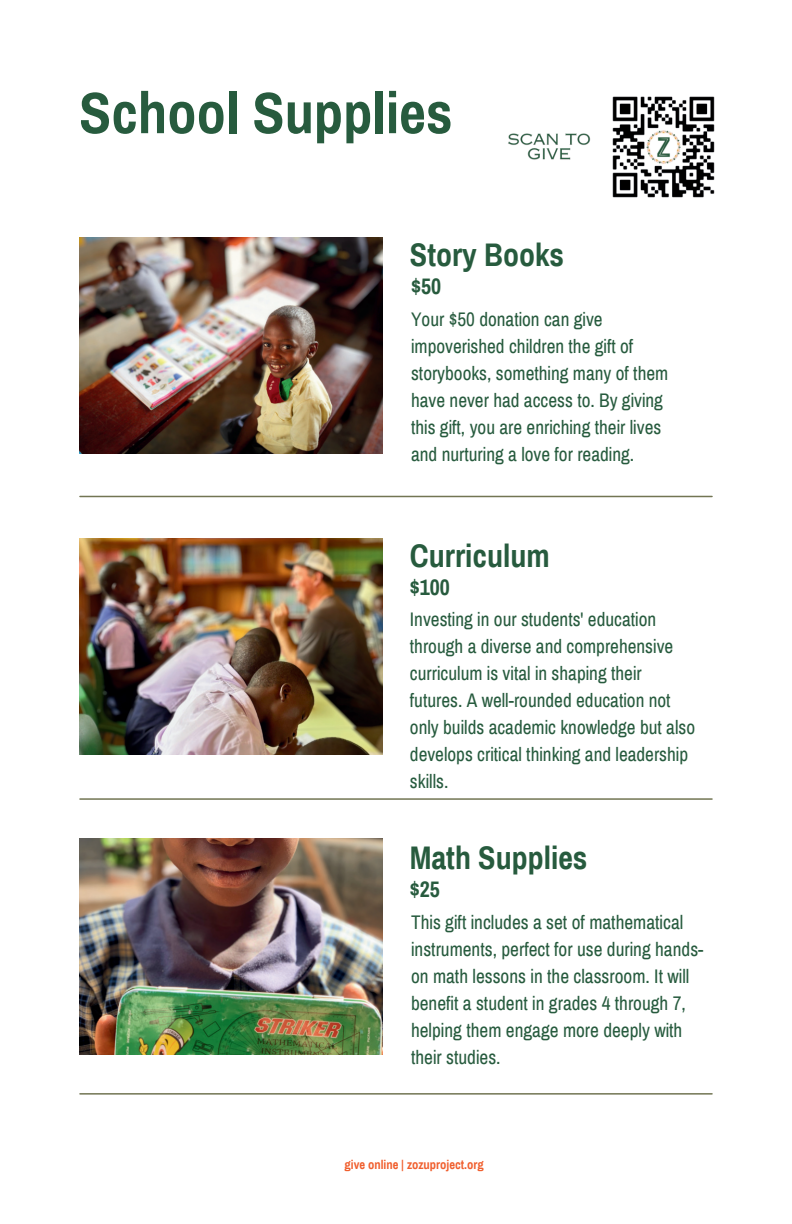
<style>
.page{position:relative;width:792px;height:1224px;background:#fff}
.page>*{position:absolute;margin:0;border:0;box-sizing:border-box;transform-origin:0 0}
.t1{font:700 58.6px "Archivo Narrow";color:#275b3e}
.t2{font:700 32px "Archivo Narrow";color:#275b3e}
.t3{font:700 22px "Archivo Narrow";color:#275b3e}
.t4{font:19.2px/27px "Archivo Narrow";color:#275b3e}
.t5{font:700 12.6px "Archivo Narrow";color:#f05f2e}
</style>
<div class="page">
<hr style="left:80px;top:1093px;width:632px;height:2px;background:#727553">
<hr style="left:80px;top:496px;width:632px;height:1px;background:#727553">
<hr style="left:80px;top:798px;width:632px;height:2px;background:#727553">
<img style="left:79px;top:538px;width:303px;height:216px">
<img style="left:79px;top:838px;width:303px;height:216px">
<img style="left:79px;top:237px;width:303px;height:216px">
<img style="left:508px;top:133px;width:83px;height:27px">
<img style="left:612px;top:96px;width:103px;height:102px">
<h1 class="t1" style="left:79px;top:77px;width:375px">School Supplies</h1>
<h2 class="t2" style="left:410px;top:236px;width:156px">Story Books</h2>
<p class="t3" style="left:411px;top:273px;width:32px">$50</p>
<p class="t4" style="left:411px;top:307px;width:259px">Your $50 donation can give impoverished children the gift of storybooks, something many of them have never had access to. By giving this gift, you are enriching their lives and nurturing a love for reading.</p>
<h2 class="t2" style="left:410px;top:537px;width:141px">Curriculum</h2>
<p class="t3" style="left:410px;top:574px;width:42px">$100</p>
<p class="t4" style="left:410px;top:606px;width:287px">Investing in our students' education through a diverse and comprehensive curriculum is vital in shaping their futures. A well-rounded education not only builds academic knowledge but also develops critical thinking and leadership skills.</p>
<h2 class="t2" style="left:410px;top:838px;width:179px">Math Supplies</h2>
<p class="t3" style="left:410px;top:875px;width:32px">$25</p>
<p class="t4" style="left:411px;top:909px;width:294px">This gift includes a set of mathematical instruments, perfect for use during hands&shy;on math lessons in the classroom. It will benefit a student in grades 4 through 7, helping them engage more deeply with their studies.</p>
<p class="t5" style="left:345px;top:1157px;width:141px">give online | zozuproject.org</p>
</div>
